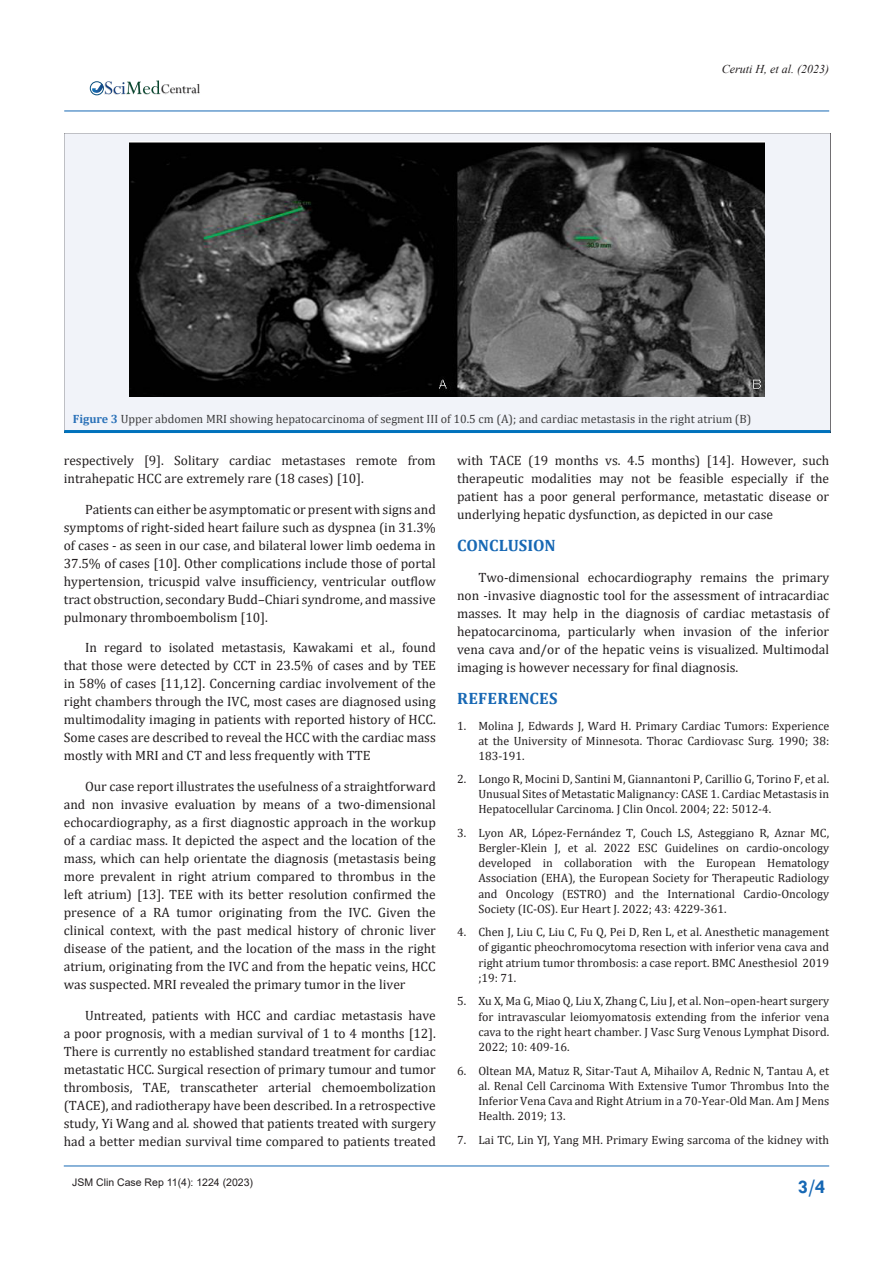
<style>
.page{position:relative;width:893px;height:1263px;background:#fff}
.page>*{position:absolute;margin:0;border:0;box-sizing:border-box;transform-origin:0 0}
.t1{font:700 19.5px "Tw Cen";color:#1768b4}
.Normal1{font:700 16.5px "Cambria";letter-spacing:.01em;color:#1768b4}
.t2{font:14.55px "Perpetua";color:#211e1e}
.Normal1-2{font:13.5px/18px "Cambria";color:#231f20;text-align:justify}
.t3{font:12px/15.1px "Cambria";color:#231f20;text-align:justify}
.t4{font:12px "Cambria";color:#3e3e3f}
.t5{font:italic 12px "Times New Roman";color:#231f20}
.t6{font:10.5px "Arial";color:#231f20}
.s1{font-weight:700;color:#2a71b8}
.s2{font-style:italic}
</style>
<div class="page">
<img style="left:105px;top:80px;width:95px;height:15px">
<div style="left:90px;top:81px;width:14px;height:14px;border:1px solid #074d7c;border-radius:50%"></div>
<svg style="left:92px;top:81px;width:68px;height:13px"></svg>
<hr style="left:64px;top:1166px;width:765px;height:1px;background:#1768b4">
<hr style="left:64px;top:111px;width:765px;height:1px;background:#1768b4">
<div style="left:64px;top:133px;width:766px;height:297px;background:#f1f3f9"></div>
<hr style="left:64px;top:430px;width:766px;height:3px;background:#0072bc">
<img style="left:130px;top:142px;width:635px;height:255px">
<p class="t2" style="left:161px;top:80px;width:41px">Central</p>
<p class="t5" style="left:722px;top:61px;width:109px">Ceruti H, et al. (2023)</p>
<p class="t4" style="left:73px;top:412px;width:680px"><span class="s1">Figure 3</span> Upper abdomen MRI showing hepatocarcinoma of segment III of 10.5 cm (A); and cardiac metastasis in the right atrium (B)</p>
<p class="Normal1-2" style="left:64px;top:451px;width:374px">respectively [9]. Solitary cardiac metastases remote from intrahepatic HCC are extremely rare (18 cases) [10].</p>
<p class="Normal1-2" style="left:64px;top:500px;width:374px;text-indent:21px">Patients can either be asymptomatic or present with signs and symptoms of right-sided heart failure such as dyspnea (in 31.3% of cases - as seen in our case, and bilateral lower limb oedema in 37.5% of cases [10]. Other complications include those of portal hypertension, tricuspid valve insufficiency, ventricular outflow tract obstruction, secondary Budd–Chiari syndrome, and massive pulmonary thromboembolism [10].</p>
<p class="Normal1-2" style="left:64px;top:639px;width:374px;text-indent:21px">In regard to isolated metastasis, Kawakami et al., found that those were detected by CCT in 23.5% of cases and by TEE in 58% of cases [11,12]. Concerning cardiac involvement of the right chambers through the IVC, most cases are diagnosed using multimodality imaging in patients with reported history of HCC.<br>Some cases are described to reveal the HCC with the cardiac mass mostly with MRI and CT and less frequently with TTE</p>
<p class="Normal1-2" style="left:64px;top:777px;width:374px;text-indent:21px">Our case report illustrates the usefulness of a straightforward and non invasive evaluation by means of a two-dimensional echocardiography, as a first diagnostic approach in the workup of a cardiac mass. It depicted the aspect and the location of the mass, which can help orientate the diagnosis (metastasis being more prevalent in right atrium compared to thrombus in the left atrium) [13]. TEE with its better resolution confirmed the presence of a RA tumor originating from the IVC. Given the clinical context, with the past medical history of chronic liver disease of the patient, and the location of the mass in the right atrium, originating from the IVC and from the hepatic veins, HCC was suspected. MRI revealed the primary tumor in the liver</p>
<p class="Normal1-2" style="left:64px;top:1006px;width:374px;text-indent:21px">Untreated, patients with HCC and cardiac metastasis have a poor prognosis, with a median survival of 1 to 4 months [12].<br>There is currently no established standard treatment for cardiac metastatic HCC. Surgical resection of primary tumour and tumor thrombosis, TAE, transcatheter arterial chemoembolization (TACE), and radiotherapy have been described. In a retrospective study, Yi Wang and al<span class="s2">.</span> showed that patients treated with surgery had a better median survival time compared to patients treated</p>
<p class="Normal1-2" style="left:457px;top:451px;width:374px">with TACE (19 months vs. 4.5 months) [14]. However, such therapeutic modalities may not be feasible especially if the patient has a poor general performance, metastatic disease or underlying hepatic dysfunction, as depicted in our case</p>
<p class="Normal1" style="left:457px;top:534px;width:100px">CONCLUSION</p>
<p class="Normal1-2" style="left:457px;top:568px;width:374px;text-indent:21px">Two-dimensional echocardiography remains the primary non -invasive diagnostic tool for the assessment of intracardiac masses. It may help in the diagnosis of cardiac metastasis of hepatocarcinoma, particularly when invasion of the inferior vena cava and/or of the hepatic veins is visualized. Multimodal imaging is however necessary for final diagnosis.</p>
<p class="Normal1" style="left:457px;top:687px;width:102px">REFERENCES</p>
<p class="t3" style="left:478px;top:718px;width:352px;text-indent:-21px">1. Molina J, Edwards J, Ward H. Primary Cardiac Tumors: Experience at the University of Minnesota. Thorac Cardiovasc Surg. 1990; 38:<br>183‑191.</p>
<p class="t3" style="left:478px;top:772px;width:352px;text-indent:-21px">2. Longo R, Mocini D, Santini M, Giannantoni P, Carillio G, Torino F, et al.<br>Unusual Sites of Metastatic Malignancy: CASE 1. Cardiac Metastasis in Hepatocellular Carcinoma. J Clin Oncol. 2004; 22: 5012‑4.</p>
<p class="t3" style="left:478px;top:825px;width:352px;text-indent:-21px">3. Lyon AR, López-Fernández T, Couch LS, Asteggiano R, Aznar MC, Bergler-Klein J, et al. 2022 ESC Guidelines on cardio-oncology developed in collaboration with the European Hematology Association (EHA), the European Society for Therapeutic Radiology and Oncology (ESTRO) and the International Cardio-Oncology Society (IC-OS). Eur Heart J. 2022; 43: 4229‑361.</p>
<p class="t3" style="left:478px;top:924px;width:352px;text-indent:-21px">4. Chen J, Liu C, Liu C, Fu Q, Pei D, Ren L, et al. Anesthetic management of gigantic pheochromocytoma resection with inferior vena cava and right atrium tumor thrombosis: a case report. BMC Anesthesiol 2019 ;19: 71.</p>
<p class="t3" style="left:478px;top:994px;width:352px;text-indent:-21px">5. Xu X, Ma G, Miao Q, Liu X, Zhang C, Liu J, et al. Non–open-heart surgery for intravascular leiomyomatosis extending from the inferior vena cava to the right heart chamber. J Vasc Surg Venous Lymphat Disord.<br>2022; 10: 409‑16.</p>
<p class="t3" style="left:478px;top:1063px;width:352px;text-indent:-21px">6. Oltean MA, Matuz R, Sitar-Taut A, Mihailov A, Rednic N, Tantau A, et al. Renal Cell Carcinoma With Extensive Tumor Thrombus Into the Inferior Vena Cava and Right Atrium in a 70-Year-Old Man. Am J Mens Health. 2019; 13.</p>
<p class="t3" style="left:457px;top:1132px;width:374px">7. Lai TC, Lin YJ, Yang MH. Primary Ewing sarcoma of the kidney with</p>
<p class="t6" style="left:72px;top:1175px;width:182px">JSM Clin Case Rep 11(4): 1224 (2023)</p>
<h1 class="t1" style="left:798px;top:1175px;width:29px">3/4</h1>
</div>
